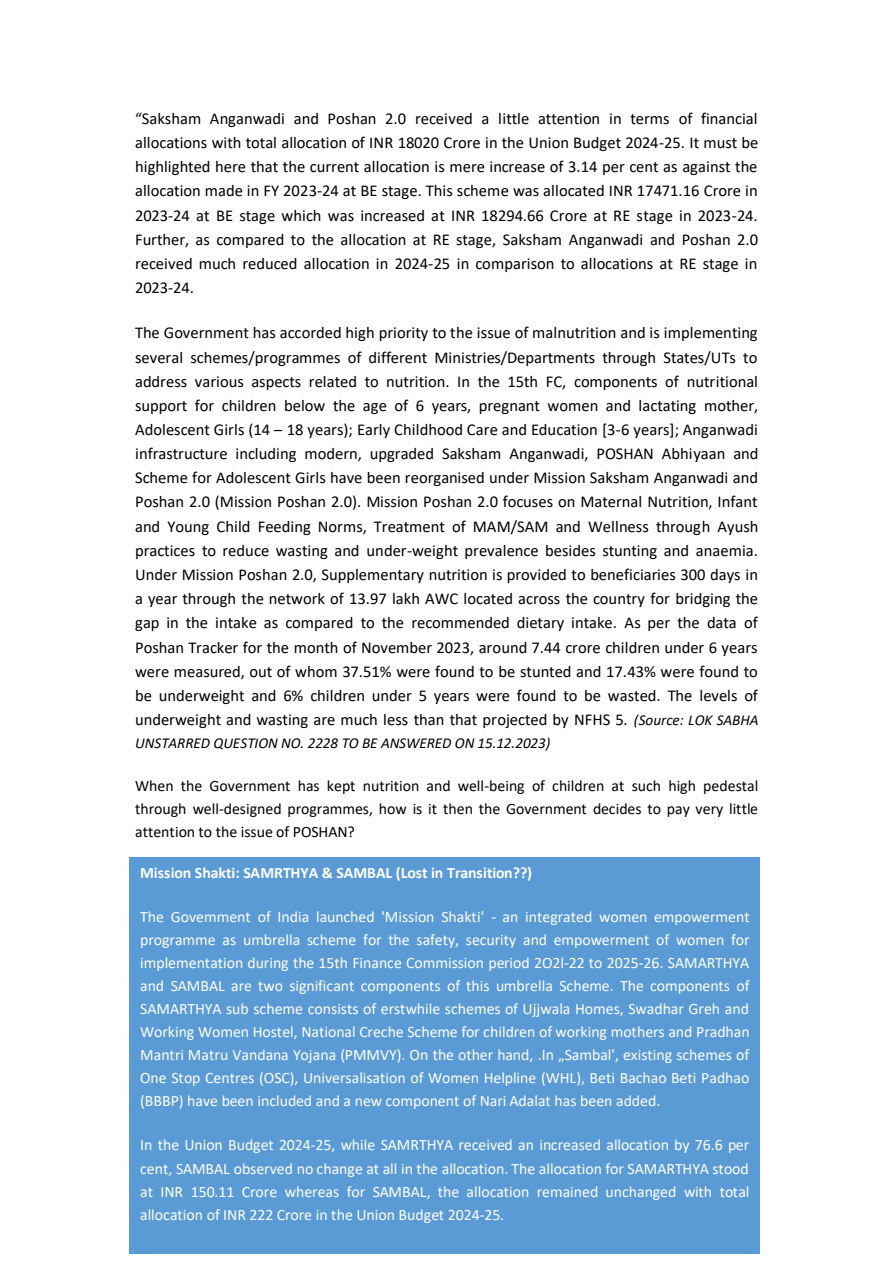
<style>
.page{position:relative;width:893px;height:1263px;background:#fff}
.page>*{position:absolute;margin:0;border:0;box-sizing:border-box;transform-origin:0 0}
.t1{font:16.5px/24.2px "Calibri";color:#000;text-align:justify}
.t2{font:15.9px/23.1px "Calibri";color:#fff;text-align:justify}
.t3{font:15.9px/23.1px "Calibri";color:#000;text-align:justify}
.t4{font:700 15.9px "Calibri";color:#fff}
.t5{font:italic 15.15px "Calibri";letter-spacing:-.005em;color:#000}
.s1{font-style:italic;font-size:15.15px}
</style>
<div class="page">
<div style="left:129px;top:857px;width:631px;height:396px;background:#5b9bd5"></div>
<p class="t1" style="left:135px;top:108px;width:625px">“Saksham Anganwadi and Poshan 2.0 received a little attention in terms of financial allocations with total allocation of INR 18020 Crore in the Union Budget 2024-25. It must be highlighted here that the current allocation is mere increase of 3.14 per cent as against the allocation made in FY 2023-24 at BE stage. This scheme was allocated INR 17471.16 Crore in 2023-24 at BE stage which was increased at INR 18294.66 Crore at RE stage in 2023-24.<br>Further, as compared to the allocation at RE stage, Saksham Anganwadi and Poshan 2.0 received much reduced allocation in 2024-25 in comparison to allocations at RE stage in 2023-24.</p>
<p class="t1" style="left:135px;top:322px;width:625px">The Government has accorded high priority to the issue of malnutrition and is implementing several schemes/programmes of different Ministries/Departments through States/UTs to address various aspects related to nutrition. In the 15th FC, components of nutritional support for children below the age of 6 years, pregnant women and lactating mother, Adolescent Girls (14 – 18 years); Early Childhood Care and Education [3-6 years]; Anganwadi infrastructure including modern, upgraded Saksham Anganwadi, POSHAN Abhiyaan and Scheme for Adolescent Girls have been reorganised under Mission Saksham Anganwadi and Poshan 2.0 (Mission Poshan 2.0). Mission Poshan 2.0 focuses on Maternal Nutrition, Infant and Young Child Feeding Norms, Treatment of MAM/SAM and Wellness through Ayush practices to reduce wasting and under-weight prevalence besides stunting and anaemia.<br>Under Mission Poshan 2.0, Supplementary nutrition is provided to beneficiaries 300 days in a year through the network of 13.97 lakh AWC located across the country for bridging the gap in the intake as compared to the recommended dietary intake. As per the data of Poshan Tracker for the month of November 2023, around 7.44 crore children under 6 years were measured, out of whom 37.51% were found to be stunted and 17.43% were found to be underweight and 6% children under 5 years were found to be wasted. The levels of underweight and wasting are much less than that projected by NFHS 5. <span class="s1">(Source: LOK SABHA</span></p>
<p class="t5" style="left:135px;top:737px;width:417px">UNSTARRED QUESTION NO. 2228 TO BE ANSWERED ON 15.12.2023)</p>
<p class="t3" style="left:135px;top:776px;width:625px">When the Government has kept nutrition and well-being of children at such high pedestal through well-designed programmes, how is it then the Government decides to pay very little attention to the issue of POSHAN?</p>
<p class="t4" style="left:140px;top:866px;width:394px">Mission Shakti: SAMRTHYA &amp; SAMBAL (Lost in Transition??)</p>
<p class="t2" style="left:140px;top:906px;width:611px">The Govemment of India launched 'Mission Shakti' - an integrated women empowerment programme as umbrella scheme for the safety, security and empowerment of women for implementation during the 15th Finance Commission period 2O2l-22 to 2025-26. SAMARTHYA and SAMBAL are two significant components of this umbrella Scheme. The components of SAMARTHYA sub scheme consists of erstwhile schemes of Ujjwala Homes, Swadhar Greh and Working Women Hostel, National Creche Scheme for children of working mothers and Pradhan Mantri Matru Vandana Yojana (PMMVY). On the other hand, .In „Sambal', existing schemes of One Stop Centres (OSC), Universalisation of Women Helpline (WHL), Beti Bachao Beti Padhao (BBBP) have been included and a new component of Nari Adalat has been added.</p>
<p class="t2" style="left:140px;top:1135px;width:611px">In the Union Budget 2024-25, while SAMRTHYA received an increased allocation by 76.6 per cent, SAMBAL observed no change at all in the allocation. The allocation for SAMARTHYA stood at INR 150.11 Crore whereas for SAMBAL, the allocation remained unchanged with total allocation of INR 222 Crore in the Union Budget 2024-25.</p>
</div>
